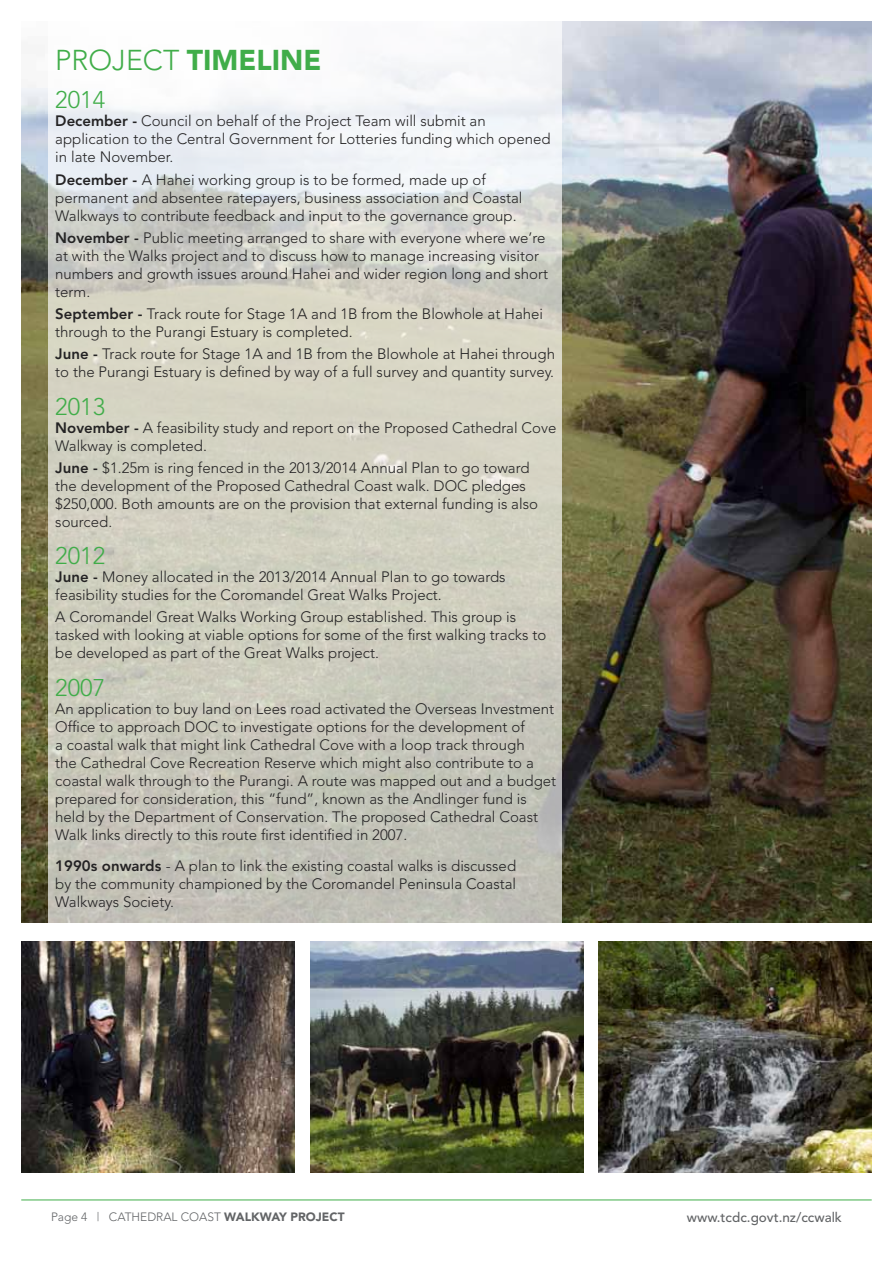
<style>
.page{position:relative;width:893px;height:1263px;background:#fff}
.page>*{position:absolute;margin:0;border:0;box-sizing:border-box;transform-origin:0 0}
.t1{font:900 28.5px "Avenir";color:#40ad49}
.t2{font:300 24px "Avenir";color:#40ad49}
.t3{font:300 15px/18px "Avenir";color:#242324}
.t4{font:500 13.5px "Avenir";color:#626466}
.t5{font:300 12px "Avenir";color:#626466}
.s1{font-weight:300}
.s2{font-weight:800}
.s3{font-weight:900}
</style>
<div class="page">
<img style="left:21px;top:21px;width:851px;height:902px">
<svg style="left:48px;top:21px;width:513px;height:902px;background:#d5d4ca"></svg>
<hr style="left:21px;top:1199px;width:851px;height:1px;background:#40ad49">
<img style="left:21px;top:941px;width:274px;height:231px">
<img style="left:598px;top:941px;width:274px;height:231px">
<img style="left:310px;top:941px;width:274px;height:231px">
<h1 class="t1" style="left:55px;top:43px;width:268px"><span class="s1">PROJECT</span> TIMELINE</h1>
<h2 class="t2" style="left:55px;top:86px;width:51px">2014</h2>
<p class="t3" style="left:55px;top:112px;width:497px"><span class="s2">December -</span> Council on behalf of the Project Team will submit an application to the Central Government for Lotteries funding which opened in late November.</p>
<p class="t3" style="left:55px;top:170px;width:469px"><span class="s2">December -</span> A Hahei working group is to be formed, made up of permanent and absentee ratepayers, business association and Coastal<br>Walkways to contribute feedback and input to the governance group.</p>
<p class="t3" style="left:55px;top:229px;width:494px"><span class="s2">November -</span> Public meeting arranged to share with everyone where we’re at with the Walks project and to discuss how to manage increasing visitor numbers and growth issues around Hahei and wider region long and short term.</p>
<p class="t3" style="left:55px;top:305px;width:489px"><span class="s2">September -</span> Track route for Stage 1A and 1B from the Blowhole at Hahei through to the Purangi Estuary is completed.</p>
<p class="t3" style="left:55px;top:345px;width:501px"><span class="s2">June -</span> Track route for Stage 1A and 1B from the Blowhole at Hahei through to the Purangi Estuary is defined by way of a full survey and quantity survey.</p>
<h2 class="t2" style="left:55px;top:392px;width:51px">2013</h2>
<p class="t3" style="left:55px;top:418px;width:503px"><span class="s2">November -</span> A feasibility study and report on the Proposed Cathedral Cove<br>Walkway is completed.</p>
<p class="t3" style="left:55px;top:459px;width:484px"><span class="s2">June -</span> $1.25m is ring fenced in the 2013/2014 Annual Plan to go toward the development of the Proposed Cathedral Coast walk. DOC pledges $250,000. Both amounts are on the provision that external funding is also sourced.</p>
<h2 class="t2" style="left:55px;top:542px;width:51px">2012</h2>
<p class="t3" style="left:55px;top:568px;width:452px"><span class="s2">June -</span> Money allocated in the 2013/2014 Annual Plan to go towards feasibility studies for the Coromandel Great Walks Project.</p>
<p class="t3" style="left:55px;top:608px;width:493px">A Coromandel Great Walks Working Group established. This group is tasked with looking at viable options for some of the first walking tracks to be developed as part of the Great Walks project.</p>
<h2 class="t2" style="left:55px;top:673px;width:51px">2007</h2>
<p class="t3" style="left:55px;top:700px;width:502px">An application to buy land on Lees road activated the Overseas Investment Office to approach DOC to investigate options for the development of<br>a coastal walk that might link Cathedral Cove with a loop track through<br>the Cathedral Cove Recreation Reserve which might also contribute to a coastal walk through to the Purangi. A route was mapped out and a budget prepared for consideration, this “fund”, known as the Andlinger fund is held by the Department of Conservation. The proposed Cathedral Coast Walk links directly to this route first identified in 2007.</p>
<p class="t3" style="left:55px;top:856px;width:462px;text-align:justify"><span class="s2">1990s onwards</span> - A plan to link the existing coastal walks is discussed by the community championed by the Coromandel Peninsula Coastal Walkways Society.</p>
<p class="t5" style="left:51px;top:1210px;width:295px">Page 4 | CATHEDRAL COAST <span class="s3">WALKWAY PROJECT</span></p>
<p class="t4" style="left:687px;top:1210px;width:157px">www.tcdc.govt.nz/ccwalk</p>
</div>
